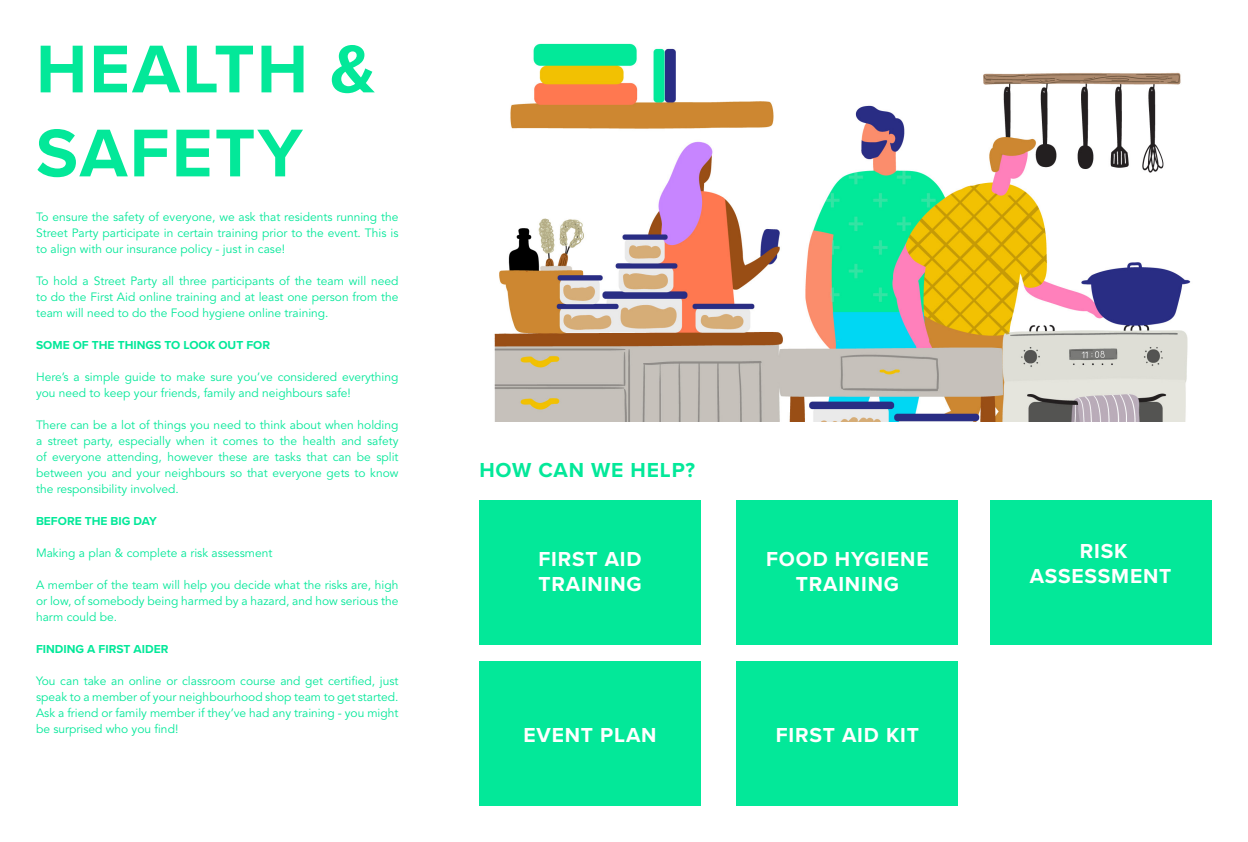
<style>
.page{position:relative;width:1248px;height:842px;background:#fff}
.page>*{position:absolute;margin:0;border:0;box-sizing:border-box;transform-origin:0 0}
.Page_Heading{font:700 70px "Proxima Nova";letter-spacing:.03em;color:#03e899}
.Box_Heading{font:700 21px/25.2px "Proxima Nova";letter-spacing:.04em;color:#fff}
.Box_Heading-2{font:700 21px "Proxima Nova";letter-spacing:.04em;color:#03e899}
.Page_Body_Text_Green{font:12px/16px "Avenir";color:#03e899;text-align:justify}
.Page_Body_Text_Green-2{font:700 12px "Proxima Nova";color:#03e899}
</style>
<div class="page">
<img style="left:494px;top:43px;width:697px;height:378px">
<div style="left:479px;top:500px;width:221px;height:145px;background:#03e899"></div>
<div style="left:479px;top:661px;width:221px;height:145px;background:#03e899"></div>
<div style="left:736px;top:500px;width:221px;height:145px;background:#03e899"></div>
<div style="left:736px;top:661px;width:221px;height:145px;background:#03e899"></div>
<div style="left:989px;top:500px;width:222px;height:145px;background:#03e899"></div>
<p class="Page_Heading" style="left:36px;top:17px;width:341px">HEALTH &amp;</p>
<p class="Page_Heading" style="left:36px;top:101px;width:268px">SAFETY</p>
<p class="Page_Body_Text_Green" style="left:36px;top:209px;width:364px">To ensure the safety of everyone, we ask that residents running the Street Party participate in certain training prior to the event. This is to align with our insurance policy - just in case!</p>
<p class="Page_Body_Text_Green" style="left:36px;top:273px;width:364px">To hold a Street Party all three participants of the team will need to do the First Aid online training and at least one person from the team will need to do the Food hygiene online training.</p>
<p class="Page_Body_Text_Green-2" style="left:36px;top:336px;width:236px">SOME OF THE THINGS TO LOOK OUT FOR</p>
<p class="Page_Body_Text_Green" style="left:36px;top:369px;width:364px">Here’s a simple guide to make sure you’ve considered everything you need to keep your friends, family and neighbours safe!</p>
<p class="Page_Body_Text_Green" style="left:36px;top:417px;width:364px">There can be a lot of things you need to think about when holding a street party, especially when it comes to the health and safety of everyone attending, however these are tasks that can be split between you and your neighbours so that everyone gets to know the responsibility involved.</p>
<p class="Page_Body_Text_Green-2" style="left:36px;top:512px;width:122px">BEFORE THE BIG DAY</p>
<p class="Page_Body_Text_Green" style="left:36px;top:545px;width:238px">Making a plan &amp; complete a risk assessment</p>
<p class="Page_Body_Text_Green" style="left:36px;top:577px;width:364px">A member of the team will help you decide what the risks are, high or low, of somebody being harmed by a hazard, and how serious the harm could be.</p>
<p class="Page_Body_Text_Green-2" style="left:36px;top:640px;width:134px">FINDING A FIRST AIDER</p>
<p class="Page_Body_Text_Green" style="left:36px;top:673px;width:364px">You can take an online or classroom course and get certified, just speak to a member of your neighbourhood shop team to get started.<br>Ask a friend or family member if they’ve had any training - you might be surprised who you find!</p>
<p class="Box_Heading-2" style="left:479px;top:454px;width:217px">HOW CAN WE HELP?</p>
<p class="Box_Heading" style="left:538px;top:546px;width:105px">FIRST AID<br>TRAINING</p>
<p class="Box_Heading" style="left:766px;top:546px;width:164px;text-align:center">FOOD HYGIENE<br>TRAINING</p>
<p class="Box_Heading" style="left:523px;top:722px;width:135px">EVENT PLAN</p>
<p class="Box_Heading" style="left:775px;top:722px;width:145px">FIRST AID KIT</p>
<p class="Box_Heading" style="left:1079px;top:537px;width:49px">RISK</p>
<p class="Box_Heading" style="left:1029px;top:563px;width:143px">ASSESSMENT</p>
</div>
